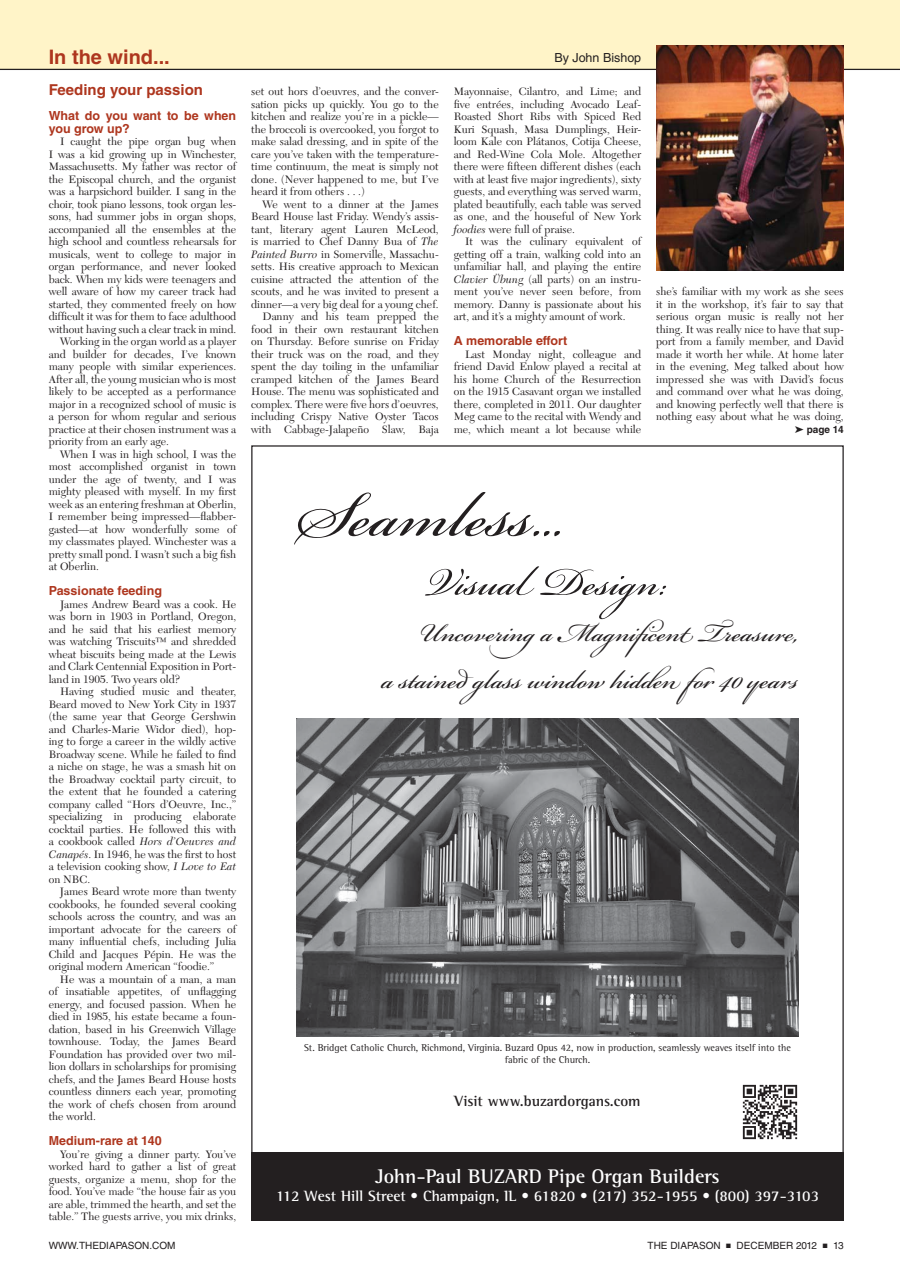
<style>
.page{position:relative;width:900px;height:1283px;background:#fff}
.page>*{position:absolute;margin:0;border:0;box-sizing:border-box;transform-origin:0 0}
.t1{font:98.75px "Bickham Script Pro";color:#231f20}
.t2{font:60.75px "Bickham Script Pro";color:#231f20}
.t3{font:40.5px/46.9px "Bickham Script Pro";color:#231f20;text-align:right}
.t4{font:700 20.25px "Rotis Semi Serif";color:#fff}
.t5{font:700 20px "Helvetica LT Std";color:#ae361e}
.t6{font:700 15.25px "Rotis Semi Serif";color:#fff}
.t7{font:700 15.25px "Rotis Semi Serif";color:#231f20}
.t8{font:700 15px "Helvetica LT Std";color:#ae361e}
.t9{font:700 12.5px/12.5px "Helvetica LT Std";color:#ae361e}
.t10{font:12.5px "Helvetica LT Std";color:#231f20}
.t11{font:11.25px/12.5px "New Caledonia LT Std";color:#231f20;text-align:justify}
.t12{font:10.12px/12.1px "Rotis Semi Serif";color:#231f20;text-align:center}
.t13{font:10px "Helvetica LT Std";color:#231f20}
.t14{font:700 10px "Helvetica LT Std";letter-spacing:-.005em;color:#231f20}
.s1{font-style:italic}
</style>
<div class="page">
<div style="left:0;top:0;width:900px;height:69px;background:#fff4c8"></div>
<hr style="left:0;top:69px;width:900px;height:1px;background:#231f20">
<img style="left:656px;top:45px;width:188px;height:225px">
<div style="left:251px;top:1152px;width:593px;height:68px;background:#231f20"></div>
<img style="left:742px;top:1084px;width:56px;height:56px">
<img style="left:297px;top:719px;width:501px;height:317px">
<h3 class="t5" style="left:49px;top:50px;width:123px">In the wind...</h3>
<p class="t10" style="left:555px;top:53px;width:88px">By John Bishop</p>
<h3 class="t8" style="left:49px;top:84px;width:156px">Feeding your passion</h3>
<p class="t9" style="left:49px;top:111px;width:189px">What do you want to be when you grow up?</p>
<p class="t11" style="left:60px;top:135px;width:178px">I caught the pipe organ bug when</p>
<p class="t11" style="left:49px;top:148px;width:189px">I was a kid growing up in Winchester,</p>
<p class="t11" style="left:49px;top:160px;width:189px">Massachusetts. My father was rector of</p>
<p class="t11" style="left:49px;top:173px;width:189px">the Episcopal church, and the organist</p>
<p class="t11" style="left:49px;top:185px;width:189px">was a harpsichord builder. I sang in the</p>
<p class="t11" style="left:49px;top:198px;width:189px">choir, took piano lessons, took organ les-</p>
<p class="t11" style="left:49px;top:210px;width:189px">sons, had summer jobs in organ shops,</p>
<p class="t11" style="left:49px;top:223px;width:189px">accompanied all the ensembles at the</p>
<p class="t11" style="left:49px;top:235px;width:189px">high school and countless rehearsals for</p>
<p class="t11" style="left:49px;top:248px;width:189px">musicals, went to college to major in</p>
<p class="t11" style="left:49px;top:260px;width:189px">organ performance, and never looked</p>
<p class="t11" style="left:49px;top:273px;width:189px">back. When my kids were teenagers and</p>
<p class="t11" style="left:49px;top:285px;width:189px">well aware of how my career track had</p>
<p class="t11" style="left:49px;top:298px;width:189px">started, they commented freely on how</p>
<p class="t11" style="left:49px;top:310px;width:189px">difficult it was for them to face adulthood</p>
<p class="t11" style="left:49px;top:323px;width:189px">without having such a clear track in mind.</p>
<p class="t11" style="left:60px;top:335px;width:178px">Working in the organ world as a player</p>
<p class="t11" style="left:49px;top:348px;width:189px">and builder for decades, I’ve known</p>
<p class="t11" style="left:49px;top:360px;width:189px">many people with similar experiences.</p>
<p class="t11" style="left:49px;top:373px;width:189px">After all, the young musician who is most</p>
<p class="t11" style="left:49px;top:385px;width:189px">likely to be accepted as a performance</p>
<p class="t11" style="left:49px;top:398px;width:189px">major in a recognized school of music is</p>
<p class="t11" style="left:49px;top:410px;width:189px">a person for whom regular and serious</p>
<p class="t11" style="left:49px;top:423px;width:189px">practice at their chosen instrument was a</p>
<p class="t11" style="left:49px;top:435px;width:122px">priority from an early age.</p>
<p class="t11" style="left:60px;top:448px;width:178px">When I was in high school, I was the</p>
<p class="t11" style="left:49px;top:460px;width:189px">most accomplished organist in town</p>
<p class="t11" style="left:49px;top:473px;width:189px">under the age of twenty, and I was</p>
<p class="t11" style="left:49px;top:485px;width:189px">mighty pleased with myself. In my first</p>
<p class="t11" style="left:49px;top:498px;width:189px">week as an entering freshman at Oberlin,</p>
<p class="t11" style="left:49px;top:510px;width:189px">I remember being impressed—flabber-</p>
<p class="t11" style="left:49px;top:523px;width:189px">gasted—at how wonderfully some of</p>
<p class="t11" style="left:49px;top:535px;width:189px">my classmates played. Winchester was a</p>
<p class="t11" style="left:49px;top:548px;width:189px">pretty small pond. I wasn’t such a big fish</p>
<p class="t11" style="left:49px;top:560px;width:52px">at Oberlin.</p>
<p class="t9" style="left:49px;top:586px;width:115px">Passionate feeding</p>
<p class="t11" style="left:49px;top:598px;width:189px;text-indent:11px">James Andrew Beard was a cook. He was born in 1903 in Portland, Oregon, and he said that his earliest memory was watching Triscuits™ and shredded wheat biscuits being made at the Lewis and Clark Centennial Exposition in Port&shy;land in 1905. Two years old?</p>
<p class="t11" style="left:49px;top:685px;width:189px;text-indent:11px">Having studied music and theater, Beard moved to New York City in 1937 (the same year that George Gershwin and Charles-Marie Widor died), hop&shy;ing to forge a career in the wildly active Broadway scene. While he failed to find a niche on stage, he was a smash hit on the Broadway cocktail party circuit, to the extent that he founded a catering company called “Hors d’Oeuvre, Inc.,” specializing in producing elaborate cocktail parties. He followed this with a cookbook called <span class="s1">Hors d’Oeuvres and Canapés</span>. In 1946, he was the first to host a television cooking show, <span class="s1">I Love to Eat </span>on NBC.</p>
<p class="t11" style="left:49px;top:885px;width:189px;text-indent:11px">James Beard wrote more than twenty cookbooks, he founded several cooking schools across the country, and was an important advocate for the careers of many influential chefs, including Julia Child and Jacques Pépin. He was the original modern American “foodie.”</p>
<p class="t11" style="left:49px;top:973px;width:189px;text-indent:11px">He was a mountain of a man, a man of insatiable appetites, of unflagging energy, and focused passion. When he died in 1985, his estate became a foun&shy;dation, based in his Greenwich Village townhouse. Today, the James Beard Foundation has provided over two mil&shy;lion dollars in scholarships for promising chefs, and the James Beard House hosts countless dinners each year, promoting the work of chefs chosen from around the world.</p>
<p class="t9" style="left:49px;top:1136px;width:114px">Medium-rare at 140</p>
<p class="t11" style="left:49px;top:1148px;width:189px;text-indent:11px">You’re giving a dinner party. You’ve worked hard to gather a list of great guests, organize a menu, shop for the food. You’ve made “the house fair as you are able, trimmed the hearth, and set the table.” The guests arrive, you mix drinks,</p>
<p class="t11" style="left:454px;top:85px;width:189px">Mayonnaise, Cilantro, and Lime; and five entrées, including Avocado Leaf-Roasted Short Ribs with Spiced Red Kuri Squash, Masa Dumplings, Heir&shy;loom Kale con Plátanos, Cotija Cheese, and Red-Wine Cola Mole. Altogether there were fifteen different dishes (each with at least five major ingredients), sixty guests, and everything was served warm, plated beautifully, each table was served as one, and the houseful of New York <span class="s1">foodies</span> were full of praise.</p>
<p class="t11" style="left:454px;top:235px;width:189px;text-indent:11px">It was the culinary equivalent of getting off a train, walking cold into an unfamiliar hall, and playing the entire <span class="s1">Clavier Übung</span> (all parts) on an instru&shy;ment you’ve never seen before, from memory. Danny is passionate about his art, and it’s a mighty amount of work.</p>
<p class="t9" style="left:454px;top:336px;width:115px">A memorable effort</p>
<p class="t11" style="left:454px;top:348px;width:189px;text-indent:11px">Last Monday night, colleague and friend David Enlow played a recital at his home Church of the Resurrection on the 1915 Casavant organ we installed there, completed in 2011. Our daughter Meg came to the recital with Wendy and me, which meant a lot because while</p>
<p class="t11" style="left:251px;top:85px;width:189px">set out hors d’oeuvres, and the conver&shy;sation picks up quickly. You go to the kitchen and realize you’re in a pickle— the broccoli is overcooked, you forgot to make salad dressing, and in spite of the care you’ve taken with the temperature&shy;time continuum, the meat is simply not done. (Never happened to me, but I’ve heard it from others . . .)</p>
<p class="t11" style="left:251px;top:198px;width:189px;text-align:right">We went to a dinner at the James Beard House last Friday. Wendy’s assis&shy;tant, literary agent Lauren McLeod, is married to Chef Danny Bua of <span class="s1">The Painted Burro</span> in Somerville, Massachu&shy;setts. His creative approach to Mexican cuisine attracted the attention of the scouts, and he was invited to present a dinner—a very big deal for a young chef.<br>Danny and his team prepped the food in their own restaurant kitchen on Thursday. Before sunrise on Friday their truck was on the road, and they spent the day toiling in the unfamiliar cramped kitchen of the James Beard House. The menu was sophisticated and complex. There were five hors d’oeuvres, including Crispy Native Oyster Tacos with Cabbage-Jalapeño Slaw, Baja</p>
<p class="t11" style="left:656px;top:285px;width:189px">she’s familiar with my work as she sees it in the workshop, it’s fair to say that serious organ music is really not her thing. It was really nice to have that sup&shy;port from a family member, and David made it worth her while. At home later in the evening, Meg talked about how impressed she was with David’s focus and command over what he was doing, and knowing perfectly well that there is nothing easy about what he was doing,</p>
<p class="t14" style="left:807px;top:425px;width:38px">page 14</p>
<h1 class="t1" style="left:297px;top:443px;width:268px">Seamless...</h1>
<h2 class="t2" style="left:427px;top:538px;width:243px">Visual Design:</h2>
<h3 class="t3" style="left:382px;top:604px;width:419px">Uncoveringa Magnificent Treasure,<br>a stained glass window hidden for 40 years</h3>
<p class="t12" style="left:304px;top:1042px;width:488px">St. Bridget Catholic Church, Richmond, Virginia. Buzard Opus 42, now in production, seamlessly weaves itself into the fabric of the Church.</p>
<h3 class="t7" style="left:454px;top:1094px;width:188px">Visit www.buzardorgans.com</h3>
<h3 class="t4" style="left:375px;top:1168px;width:346px">John-Paul BUZARD Pipe Organ Builders</h3>
<h3 class="t6" style="left:276px;top:1190px;width:545px">112 West Hill Street • Champaign, IL • 61820 • (217) 352-1955 • (800) 397-3103</h3>
<p class="t13" style="left:49px;top:1241px;width:128px">WWW.THEDIAPASON.COM</p>
<p class="t13" style="left:648px;top:1241px;width:75px">THE DIAPASON</p>
<p class="t13" style="left:737px;top:1241px;width:82px">DECEMBER 2012</p>
<p class="t13" style="left:833px;top:1241px;width:12px">13</p>
</div>
